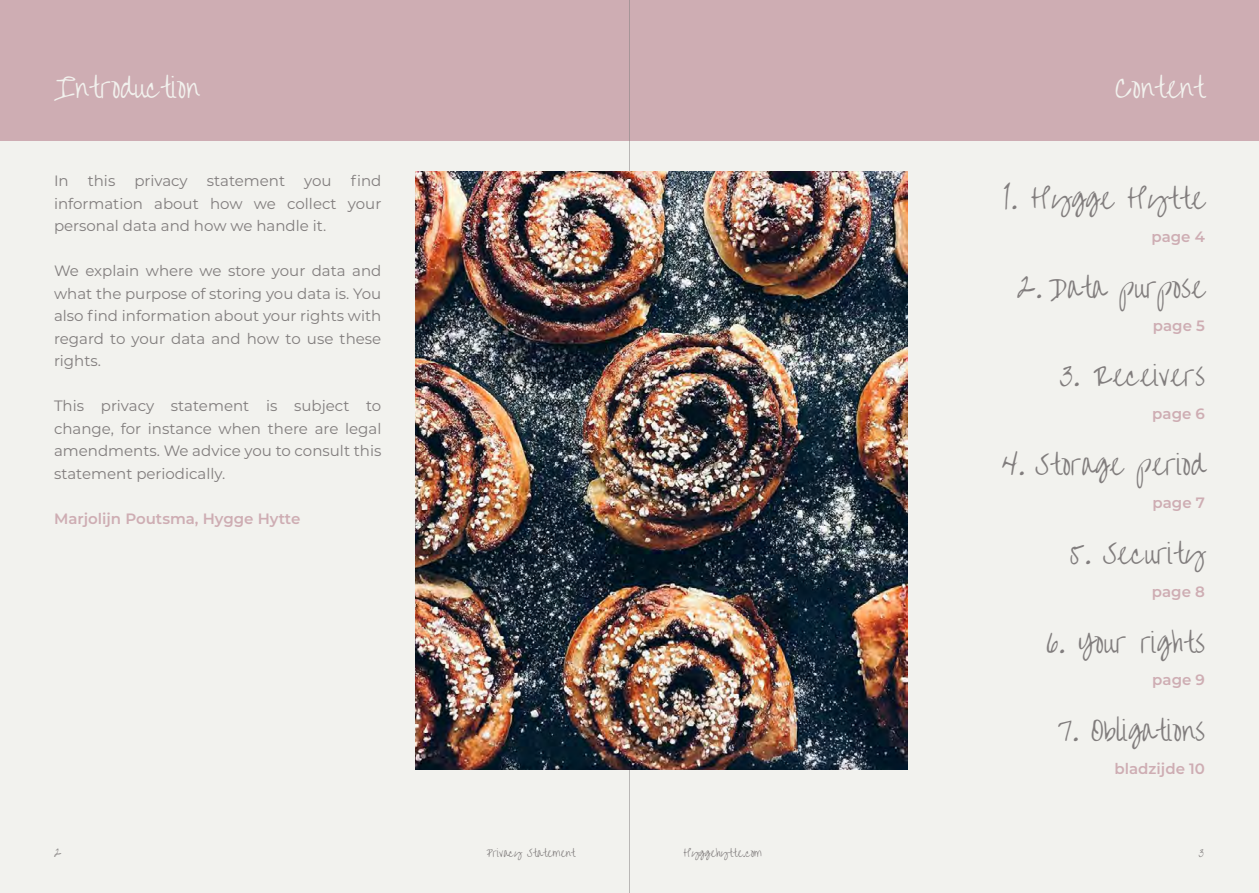
<style>
.page{position:relative;width:1259px;height:893px;background:#f2f2ee}
.page>*{position:absolute;margin:0;border:0;box-sizing:border-box;transform-origin:0 0}
.t1{font:27px "Overthe Rainbow";color:#817d7d}
.t2{font:27px "Overthe Rainbow";color:#f2f2ee}
.t3{font:15px/22.5px "Montserrat";color:#817d7d;text-align:justify}
.t4{font:600 15px "Montserrat";color:#ceadb3}
.t5{font:10.5px "Overthe Rainbow";color:#817d7d}
</style>
<div class="page">
<div style="left:0;top:0;width:1259px;height:140px;background:#ceadb3"></div>
<hr style="left:629px;top:0;width:1px;height:893px;background:#817d7d">
<img style="left:416px;top:172px;width:491px;height:598px">
<h1 class="t2" style="left:54px;top:72px;width:147px">Introduction</h1>
<h1 class="t2" style="left:1115px;top:72px;width:91px">Content</h1>
<p class="t3" style="left:54px;top:169px;width:329px;text-indent:297px">find information about how we collect your personal data and how we handle it.</p>
<p class="t3" style="left:54px;top:259px;width:329px">We explain where we store your data and what the purpose of storing you data is. You also find information about your rights with regard to your data and how to use these rights.</p>
<p class="t3" style="left:54px;top:394px;width:329px">This privacy statement is subject to change, for instance when there are legal amendments. We advice you to consult this statement periodically.</p>
<p class="t4" style="left:54px;top:508px;width:248px">Marjolijn Poutsma, Hygge Hytte</p>
<p class="t3" style="left:54px;top:169px;width:16px">In</p>
<p class="t3" style="left:88px;top:169px;width:29px">this</p>
<p class="t3" style="left:134px;top:169px;width:55px">privacy</p>
<p class="t3" style="left:207px;top:169px;width:80px">statement</p>
<p class="t3" style="left:304px;top:169px;width:29px">you</p>
<h1 class="t1" style="left:1002px;top:184px;width:204px">1. Hygge Hytte</h1>
<p class="t4" style="left:1151px;top:226px;width:55px">page 4</p>
<h1 class="t1" style="left:1017px;top:273px;width:190px">2. Data purpose</h1>
<p class="t4" style="left:1153px;top:315px;width:54px">page 5</p>
<h1 class="t1" style="left:1060px;top:361px;width:146px">3. Receivers</h1>
<p class="t4" style="left:1152px;top:403px;width:54px">page 6</p>
<h1 class="t1" style="left:1002px;top:450px;width:205px">4. Storage period</h1>
<p class="t4" style="left:1152px;top:492px;width:54px">page 7</p>
<h1 class="t1" style="left:1069px;top:539px;width:137px">5. Security</h1>
<p class="t4" style="left:1152px;top:581px;width:55px">page 8</p>
<h1 class="t1" style="left:1046px;top:628px;width:160px">6. Your rights</h1>
<p class="t4" style="left:1152px;top:669px;width:54px">page 9</p>
<h1 class="t1" style="left:1058px;top:716px;width:148px">7. Obligations</h1>
<p class="t4" style="left:1114px;top:757px;width:92px">bladzijde 10</p>
<p class="t5" style="left:54px;top:847px;width:9px">2</p>
<p class="t5" style="left:486px;top:847px;width:91px">Privacy Statement</p>
<p class="t5" style="left:683px;top:847px;width:80px">Hyggehytte.com</p>
<p class="t5" style="left:1199px;top:847px;width:7px">3</p>
</div>
